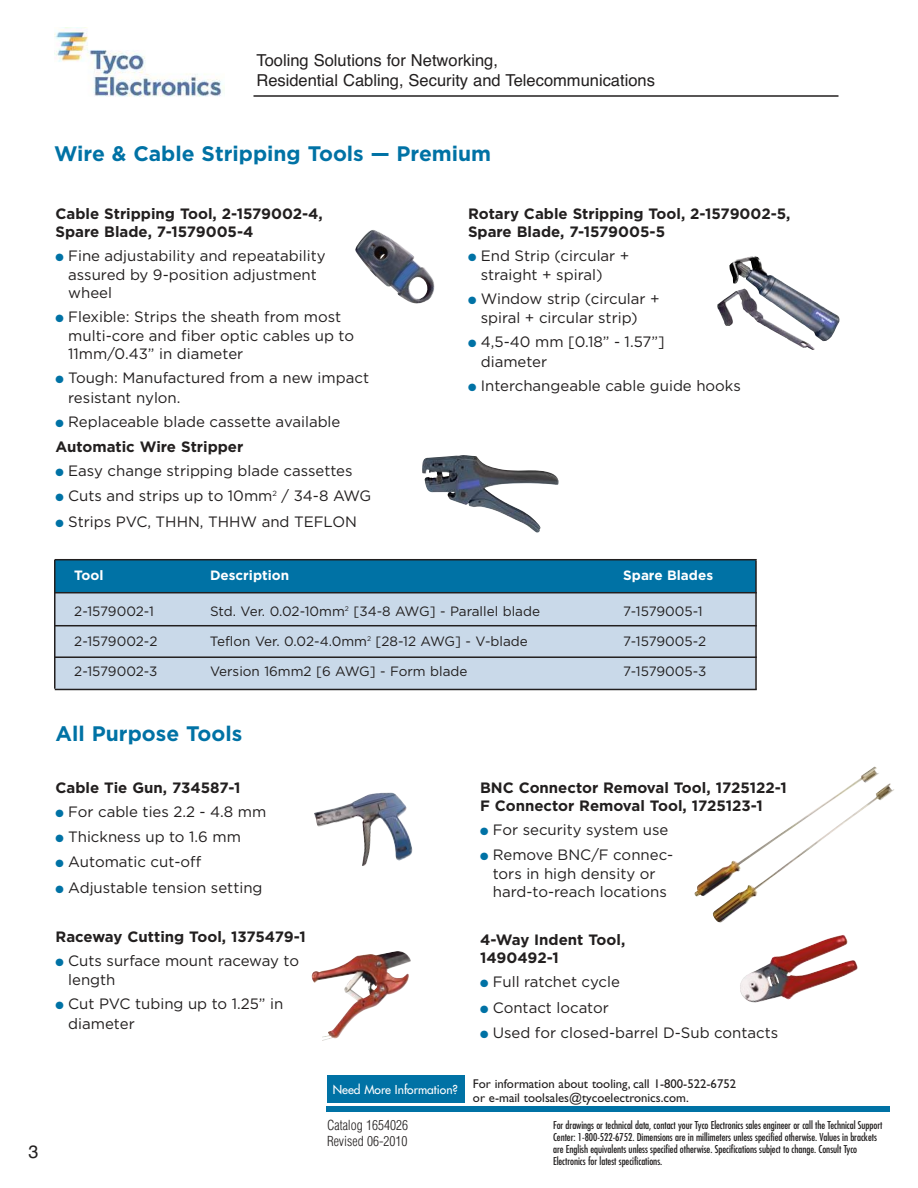
<style>
.page{position:relative;width:918px;height:1188px;background:#fff}
.page>*{position:absolute;margin:0;border:0;box-sizing:border-box;transform-origin:0 0}
.t1{font:700 21px "Gotham";color:#0072a5}
.t2{font:15px/18.6px "Gotham";color:#221f1f}
.t3{font:700 15px/18px "Gotham";color:#221f1f}
.t4{font:13.5px "Gotham";color:#221f1f}
.t5{font:300 condensed 13.5px/16.2px "Helvetica";color:#221f1f}
.t6{font:700 13.5px "Gotham";color:#fff}
.t7{font:12.75px/13.5px "Gill Sans";color:#221f1f}
.t8{font:condensed 10.5px/12px "Futura";letter-spacing:-.005em;color:#221f1f}
.t9{font:8.85px "Helvetica";color:#221f1f}
.t10{font:8.1px "Helvetica";color:#221f1f}
.s1{color:#0072a5}
.s2{font-weight:700}
</style>
<div class="page">
<div style="left:55px;top:593px;width:700px;height:96px;background:#c9d9e9"></div>
<div style="left:55px;top:560px;width:701px;height:33px;background:#0072a5"></div>
<div style="left:327px;top:1106px;width:563px;height:5px;background:#0072a5"></div>
<div style="left:327px;top:1075px;width:137px;height:28px;background:#0072a5"></div>
<img style="left:54px;top:28px;width:171px;height:69px">
<hr style="left:254px;top:95px;width:585px;height:2px;background:#221f1f">
<img style="left:355px;top:230px;width:80px;height:74px">
<img style="left:717px;top:256px;width:122px;height:94px">
<img style="left:422px;top:455px;width:137px;height:78px">
<hr style="left:55px;top:592px;width:702px;height:1px;background:#221f1f">
<hr style="left:55px;top:559px;width:702px;height:1px;background:#221f1f">
<hr style="left:55px;top:625px;width:702px;height:1px;background:#221f1f">
<hr style="left:55px;top:656px;width:702px;height:2px;background:#221f1f">
<hr style="left:55px;top:689px;width:702px;height:1px;background:#221f1f">
<hr style="left:54px;top:560px;width:2px;height:129px;background:#221f1f">
<hr style="left:755px;top:560px;width:2px;height:129px;background:#221f1f">
<img style="left:314px;top:793px;width:99px;height:73px">
<img style="left:695px;top:766px;width:199px;height:156px">
<img style="left:312px;top:951px;width:99px;height:90px">
<img style="left:740px;top:935px;width:118px;height:68px">
<p class="t10" style="left:256px;top:58px;width:243px">Tooling Solutions for Networking,</p>
<p class="t10" style="left:256px;top:78px;width:400px">Residential Cabling, Security and Telecommunications</p>
<h1 class="t1" style="left:54px;top:144px;width:439px">Wire &amp; Cable Stripping Tools — Premium</h1>
<p class="t3" style="left:56px;top:205px;width:269px">Cable Stripping Tool, 2-1579002-4,<br>Spare Blade, 7-1579005-4</p>
<p class="t2" style="left:68px;top:247px;width:259px;text-indent:-13px"><span class="s1">●</span> Fine adjustability and repeatability assured by 9-position adjustment wheel</p>
<p class="t2" style="left:68px;top:308px;width:287px;text-indent:-13px"><span class="s1">●</span> Flexible: Strips the sheath from most multi-core and fiber optic cables up to<br>11mm/0.43” in diameter</p>
<p class="t2" style="left:68px;top:369px;width:302px;line-height:19.4px;text-indent:-13px"><span class="s1">●</span> Tough: Manufactured from a new impact resistant nylon.</p>
<p class="t2" style="left:56px;top:409px;width:286px;line-height:25.3px"><span class="s1">●</span> Replaceable blade cassette available<br><span class="s2">Automatic Wire Stripper</span></p>
<p class="t2" style="left:56px;top:462px;width:299px"><span class="s1">●</span> Easy change stripping blade cassettes</p>
<p class="t2" style="left:56px;top:487px;width:317px"><span class="s1">●</span> Cuts and strips up to 10mm<sup>2</sup> / 34-8 AWG</p>
<p class="t2" style="left:56px;top:513px;width:303px"><span class="s1">●</span> Strips PVC, THHN, THHW and TEFLON</p>
<p class="t3" style="left:468px;top:205px;width:324px">Rotary Cable Stripping Tool, 2-1579002-5,<br>Spare Blade, 7-1579005-5</p>
<p class="t2" style="left:481px;top:246px;width:150px;line-height:19.4px;text-indent:-13px"><span class="s1">●</span> End Strip (circular + straight + spiral)</p>
<p class="t2" style="left:481px;top:290px;width:180px;line-height:19.4px;text-indent:-13px"><span class="s1">●</span> Window strip (circular + spiral + circular strip)</p>
<p class="t2" style="left:481px;top:333px;width:185px;line-height:19.4px;text-indent:-13px"><span class="s1">●</span> 4,5-40 mm [0.18” - 1.57”] diameter</p>
<p class="t2" style="left:468px;top:377px;width:274px"><span class="s1">●</span> Interchangeable cable guide hooks</p>
<p class="t6" style="left:74px;top:569px;width:31px">Tool</p>
<p class="t6" style="left:210px;top:569px;width:81px">Description</p>
<p class="t6" style="left:623px;top:569px;width:91px">Spare Blades</p>
<p class="t4" style="left:74px;top:605px;width:81px">2-1579002-1</p>
<p class="t4" style="left:210px;top:605px;width:332px">Std. Ver. 0.02-10mm<sup>2</sup> [34-8 AWG] - Parallel blade</p>
<p class="t4" style="left:623px;top:605px;width:81px">7-1579005-1</p>
<p class="t4" style="left:74px;top:635px;width:85px">2-1579002-2</p>
<p class="t4" style="left:210px;top:635px;width:319px">Teflon Ver. 0.02-4.0mm<sup>2</sup> [28-12 AWG] - V-blade</p>
<p class="t4" style="left:623px;top:635px;width:85px">7-1579005-2</p>
<p class="t4" style="left:74px;top:665px;width:85px">2-1579002-3</p>
<p class="t4" style="left:210px;top:665px;width:259px">Version 16mm2 [6 AWG] - Form blade</p>
<p class="t4" style="left:623px;top:665px;width:85px">7-1579005-3</p>
<h1 class="t1" style="left:56px;top:724px;width:188px">All Purpose Tools</h1>
<p class="t3" style="left:56px;top:779px;width:186px">Cable Tie Gun, 734587-1</p>
<p class="t2" style="left:56px;top:803px;width:212px"><span class="s1">●</span> For cable ties 2.2 - 4.8 mm</p>
<p class="t2" style="left:56px;top:828px;width:187px"><span class="s1">●</span> Thickness up to 1.6 mm</p>
<p class="t2" style="left:56px;top:853px;width:147px"><span class="s1">●</span> Automatic cut-off</p>
<p class="t2" style="left:56px;top:879px;width:209px"><span class="s1">●</span> Adjustable tension setting</p>
<p class="t3" style="left:56px;top:928px;width:252px">Raceway Cutting Tool, 1375479-1</p>
<p class="t2" style="left:68px;top:952px;width:232px;line-height:19.4px;text-indent:-13px"><span class="s1">●</span> Cuts surface mount raceway to length</p>
<p class="t2" style="left:68px;top:995px;width:217px;line-height:19.4px;text-indent:-13px"><span class="s1">●</span> Cut PVC tubing up to 1.25” in diameter</p>
<p class="t9" style="left:28px;top:1150px;width:12px">3</p>
<p class="t3" style="left:480px;top:779px;width:308px">BNC Connector Removal Tool, 1725122-1<br>F Connector Removal Tool, 1725123-1</p>
<p class="t2" style="left:480px;top:821px;width:190px"><span class="s1">●</span> For security system use</p>
<p class="t2" style="left:480px;top:846px;width:195px;text-align:center"><span class="s1">●</span> Remove BNC/F connec&shy;tors in high density or hard-to-reach locations</p>
<p class="t3" style="left:480px;top:932px;width:147px">4-Way Indent Tool,<br>1490492-1</p>
<p class="t2" style="left:480px;top:973px;width:141px"><span class="s1">●</span> Full ratchet cycle</p>
<p class="t2" style="left:480px;top:999px;width:130px"><span class="s1">●</span> Contact locator</p>
<p class="t2" style="left:480px;top:1024px;width:300px"><span class="s1">●</span> Used for closed-barrel D-Sub contacts</p>
<p class="t7" style="left:473px;top:1078px;width:265px;text-indent:-140px"><sub>Need</sub> <sub>More</sub> <sub>Information?</sub> For information about tooling, call 1-800-522-6752 or e-mail toolsales@tycoelectronics.com.</p>
<p class="t5" style="left:327px;top:1118px;width:83px">Catalog 1654026<br>Revised 06-2010</p>
<p class="t8" style="left:553px;top:1119px;width:331px">For drawings or technical data, contact your Tyco Electronics sales engineer or call the Technical Support Center: 1-800-522-6752. Dimensions are in millimeters unless specified otherwise. Values in brackets are English equivalents unless specified otherwise. Specifications subject to change. Consult Tyco Electronics for latest specifications.</p>
</div>
